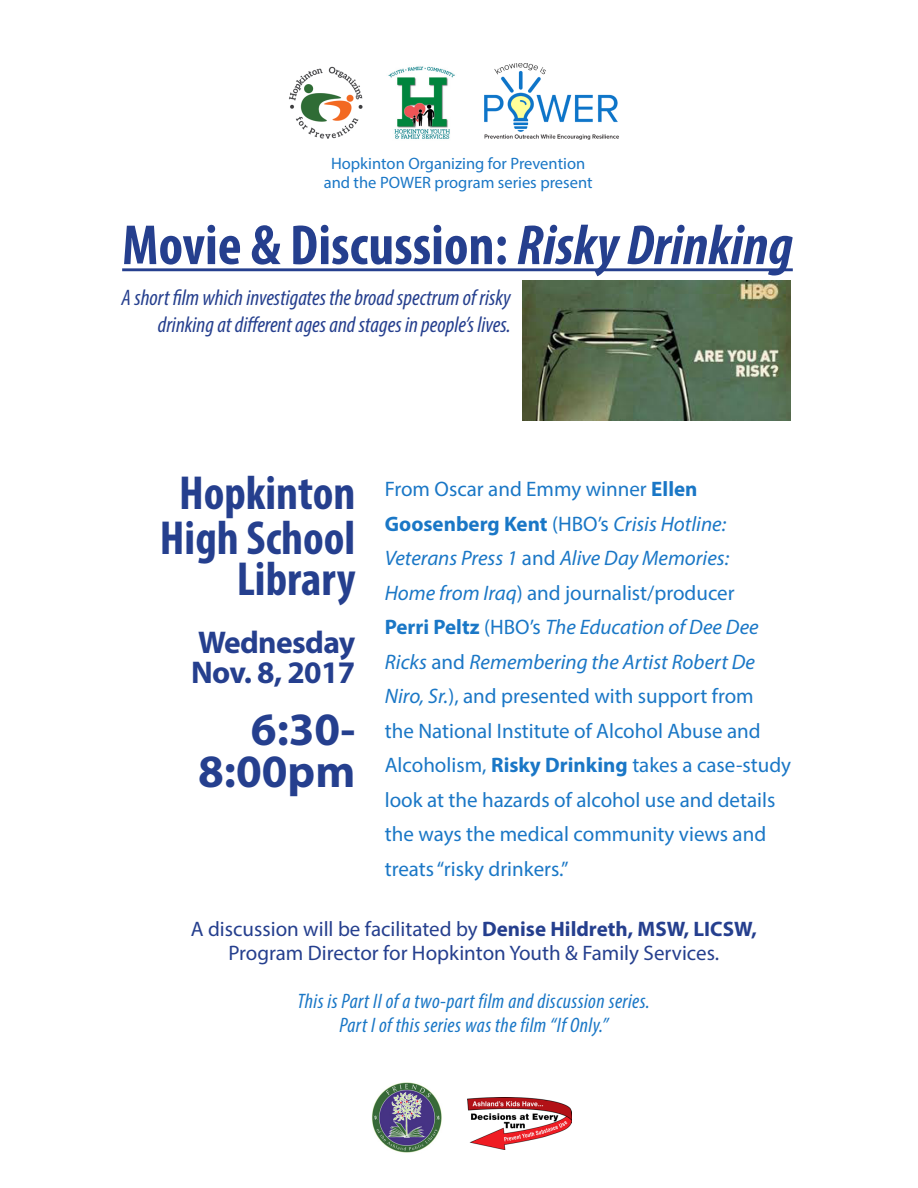
<style>
.page{position:relative;width:918px;height:1188px;background:#fff}
.page>*{position:absolute;margin:0;border:0;box-sizing:border-box;transform-origin:0 0}
.t1{font:700 condensed 57px "Myriad Pro";color:#253f8e}
.t2{font:700 condensed 48px/45px "Myriad Pro";color:#253f8e;text-align:center}
.t3{font:700 46.5px "Myriad Pro";color:#253f8e}
.t4{font:700 31.5px "Myriad Pro";letter-spacing:-.02em;color:#253f8e}
.t5{font:italic condensed 22.5px/27px "Myriad Pro";color:#253f8e;text-align:right}
.t6{font:21px/34.5px "Myriad Pro";color:#1a77c6}
.t7{font:21px/24px "Myriad Pro";color:#253f8e;text-align:center}
.t8{font:italic condensed 21px "Myriad Pro";letter-spacing:.02em;color:#1a77c6}
.t9{font:16.5px "Myriad Pro";color:#1a77c6}
.s1{font-style:italic}
.s2{font-weight:700}
</style>
<div class="page">
<img style="left:484px;top:64px;width:135px;height:76px">
<hr style="left:122px;top:268px;width:671px;height:3px;background:#253f8e">
<img style="left:468px;top:1098px;width:104px;height:51px">
<img style="left:372px;top:1082px;width:70px;height:71px">
<img style="left:289px;top:66px;width:74px;height:73px">
<img style="left:388px;top:66px;width:67px;height:73px">
<img style="left:522px;top:280px;width:268px;height:140px">
<p class="t9" style="left:331px;top:153px;width:256px">Hopkinton Organizing for Prevention</p>
<p class="t9" style="left:324px;top:172px;width:270px">and the POWER program series present</p>
<p class="t1" style="left:122px;top:210px;width:672px">Movie &amp; Discussion: <span class="s1">Risky Drinking</span></p>
<p class="t5" style="left:122px;top:283px;width:391px">A short film which investigates the broad spectrum of risky drinking at different ages and stages in people’s lives.</p>
<p class="t2" style="left:160px;top:470px;width:197px">Hopkinton<br>High School</p>
<p class="t2" style="left:237px;top:555px;width:120px">Library</p>
<p class="t4" style="left:198px;top:622px;width:159px">Wednesday</p>
<p class="t4" style="left:191px;top:652px;width:166px">Nov. 8, 2017</p>
<p class="t3" style="left:251px;top:699px;width:106px">6:30-</p>
<p class="t3" style="left:198px;top:741px;width:159px">8:00pm</p>
<p class="t6" style="left:385px;top:472px;width:408px">From Oscar and Emmy winner <span class="s2">Ellen Goosenberg Kent</span> (HBO’s <span class="s1">Crisis Hotline:<br>Veterans Press 1</span> and <span class="s1">Alive Day Memories:<br>Home from Iraq</span>) and journalist/producer<br><span class="s2">Perri Peltz</span> (HBO’s <span class="s1">The Education of Dee Dee Ricks</span> and <span class="s1">Remembering the Artist Robert De Niro, Sr.</span>), and presented with support from<br>the National Institute of Alcohol Abuse and Alcoholism, <span class="s2">Risky Drinking</span> takes a case-study look at the hazards of alcohol use and details the ways the medical community views and treats “risky drinkers.”</p>
<p class="t7" style="left:191px;top:917px;width:568px">A discussion will be facilitated by <span class="s2">Denise Hildreth, MSW, LICSW,<br></span>Program Director for Hopkinton Youth &amp; Family Services.</p>
<p class="t8" style="left:298px;top:988px;width:354px">This is Part II of a two-part film and discussion series.</p>
<p class="t8" style="left:339px;top:1012px;width:270px">Part I of this series was the film “If Only.”</p>
</div>
